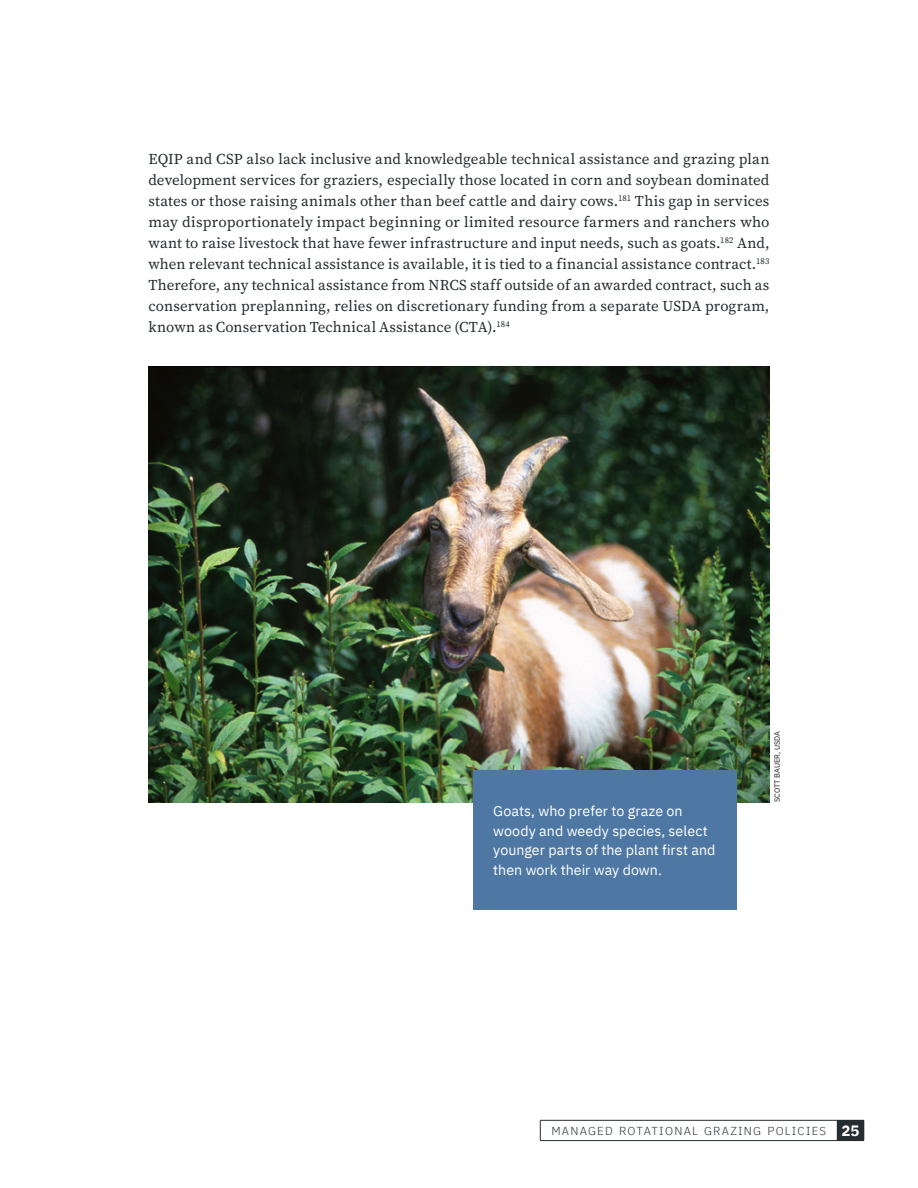
<style>
.page{position:relative;width:918px;height:1188px;background:#fff}
.page>*{position:absolute;margin:0;border:0;box-sizing:border-box;transform-origin:0 0}
.t1{font:15px/21px "Source Serif 4 Roman";letter-spacing:.01em;color:#252d30;text-align:justify}
.t2{font:14.25px/19.5px "IBM Plex Sans";letter-spacing:.005em;color:#fff}
.t3{font:300 11.55px "IBM Plex Sans";letter-spacing:.105em;color:#252d30}
.t4{font:7.5px "IBM Plex Sans";color:#231f20}
.s1{font-weight:700;font-size:15px;color:#fff}
</style>
<div class="page">
<img style="left:148px;top:366px;width:622px;height:436px">
<div style="left:473px;top:770px;width:264px;height:140px;background:#4e78a3"></div>
<hr style="left:540px;top:1120px;width:297px;height:1px;background:#252d30">
<svg style="left:540px;top:1120px;width:1px;height:20px"></svg>
<svg style="left:837px;top:1120px;width:28px;height:21px"></svg>
<hr style="left:540px;top:1140px;width:297px;height:1px;background:#252d30">
<p class="t1" style="left:148px;top:148px;width:623px">EQIP and CSP also lack inclusive and knowledgeable technical assistance and grazing plan development services for graziers, especially those located in corn and soybean dominated states or those raising animals other than beef cattle and dairy cows.<sup>181</sup> This gap in services may disproportionately impact beginning or limited resource farmers and ranchers who want to raise livestock that have fewer infrastructure and input needs, such as goats.<sup>182</sup> And, when relevant technical assistance is available, it is tied to a financial assistance contract.<sup>183<br></sup>Therefore, any technical assistance from NRCS staff outside of an awarded contract, such as conservation preplanning, relies on discretionary funding from a separate USDA program, known as Conservation Technical Assistance (CTA).<sup>184</sup></p>
<p class="t2" style="left:493px;top:802px;width:224px">Goats, who prefer to graze on woody and weedy species, select younger parts of the plant first and then work their way down.</p>
<p class="t4" style="left:774px;top:802px;width:73px;rotate:-90deg">SCOTT BAUER, USDA</p>
<p class="t3" style="left:551px;top:1124px;width:310px">MANAGED ROTATIONAL GRAZING POLICIES <span class="s1">25</span></p>
</div>
